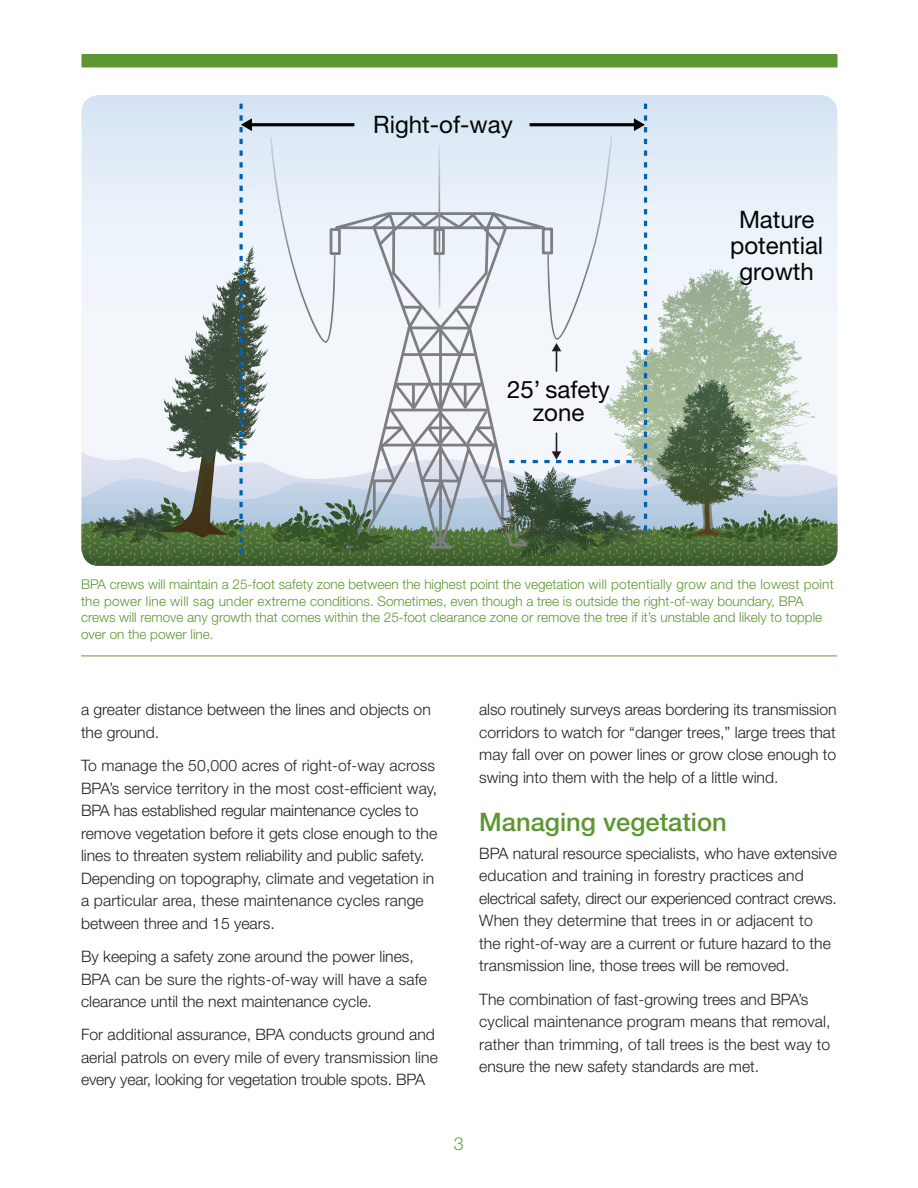
<style>
.page{position:relative;width:918px;height:1188px;background:#fff}
.page>*{position:absolute;margin:0;border:0;box-sizing:border-box;transform-origin:0 0}
.t1{font:500 25.5px "Helvetica Neue LT Std";color:#5c9731}
.t2{font:24px/25.7px "Helvetica Neue LT Std";color:#040503;text-align:center}
.t3{font:300 18px "Helvetica Neue LT Std";color:#6c9e3f}
.t4{font:300 15.75px/22.5px "Helvetica Neue LT Std";color:#231f20}
.t5{font:300 13.5px/16.5px "Helvetica Neue LT Std";color:#5c9731}
</style>
<div class="page">
<div style="left:81px;top:54px;width:756px;height:14px;background:#5c9731"></div>
<hr style="left:81px;top:655px;width:756px;height:2px;background:#9cbd7f">
<svg style="left:81px;top:104px;width:756px;height:462px"></svg>
<h2 class="t2" style="left:373px;top:111px;width:141px">Right-of-way</h2>
<h2 class="t2" style="left:507px;top:378px;width:104px;line-height:22.5px">25’ safety zone</h2>
<h2 class="t2" style="left:730px;top:207px;width:95px">Mature potential growth</h2>
<p class="t5" style="left:81px;top:576px;width:754px">BPA crews will maintain a 25-foot safety zone between the highest point the vegetation will potentially grow and the lowest point the power line will sag under extreme conditions. Sometimes, even though a tree is outside the right-of-way boundary, BPA crews will remove any growth that comes within the 25-foot clearance zone or remove the tree if it’s unstable and likely to topple over on the power line.</p>
<p class="t4" style="left:81px;top:698px;width:351px">a greater distance between the lines and objects on the ground.</p>
<p class="t4" style="left:81px;top:754px;width:358px">To manage the 50,000 acres of right-of-way across BPA’s service territory in the most cost-efficient way, BPA has established regular maintenance cycles to remove vegetation before it gets close enough to the lines to threaten system reliability and public safety.<br>Depending on topography, climate and vegetation in a particular area, these maintenance cycles range between three and 15 years.</p>
<p class="t4" style="left:81px;top:945px;width:348px">By keeping a safety zone around the power lines,<br>BPA can be sure the rights-of-way will have a safe clearance until the next maintenance cycle.</p>
<p class="t4" style="left:81px;top:1023px;width:358px">For additional assurance, BPA conducts ground and aerial patrols on every mile of every transmission line every year, looking for vegetation trouble spots. BPA</p>
<p class="t4" style="left:479px;top:698px;width:359px;text-align:justify">also routinely surveys areas bordering its transmission corridors to watch for “danger trees,” large trees that may fall over on power lines or grow close enough to swing into them with the help of a little wind.</p>
<h1 class="t1" style="left:479px;top:807px;width:249px">Managing vegetation</h1>
<p class="t4" style="left:479px;top:842px;width:359px">BPA natural resource specialists, who have extensive education and training in forestry practices and electrical safety, direct our experienced contract crews.<br>When they determine that trees in or adjacent to the right-of-way are a current or future hazard to the transmission line, those trees will be removed.</p>
<p class="t4" style="left:479px;top:987px;width:353px">The combination of fast-growing trees and BPA’s cyclical maintenance program means that removal, rather than trimming, of tall trees is the best way to ensure the new safety standards are met.</p>
<p class="t3" style="left:454px;top:1132px;width:12px">3</p>
</div>
